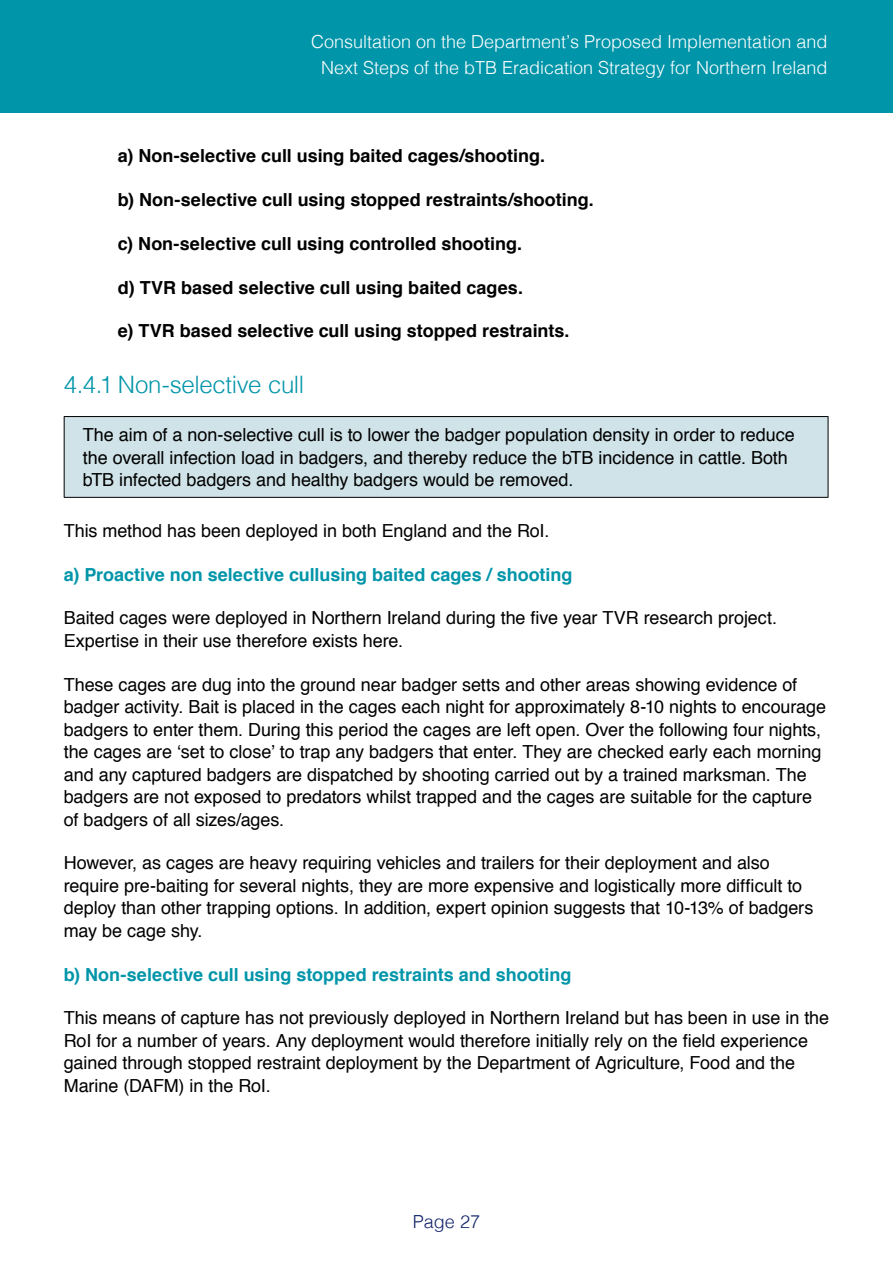
<style>
.page{position:relative;width:893px;height:1263px;background:#fff}
.page>*{position:absolute;margin:0;border:0;box-sizing:border-box;transform-origin:0 0}
._1_2_Sub_Header{font:300 24px "Helvetica";letter-spacing:-.015em;color:#0095a9}
._1_3_Body_Text{font:18px/22.5px "Helvetica";letter-spacing:-.005em;color:#000}
._1_3_Body_Text-2{font:700 18px "Helvetica";color:#000}
.t1{font:300 18px/25.5px "Helvetica";color:#fff;text-align:center}
._1_3_Body_Text-3{font:700 18px "Helvetica";color:#0095a9}
.t2{font:300 18px "Helvetica";color:#112469}
</style>
<div class="page">
<div style="left:0;top:0;width:893px;height:113px;background:#0095a9"></div>
<div style="left:64px;top:417px;width:764px;height:80px;background:#d0e3e8"></div>
<hr style="left:64px;top:416px;width:764px;height:1px;background:#000">
<hr style="left:64px;top:417px;width:1px;height:80px;background:#000">
<hr style="left:828px;top:417px;width:1px;height:80px;background:#000">
<hr style="left:64px;top:497px;width:764px;height:1px;background:#000">
<p class="t1" style="left:311px;top:28px;width:518px">Consultation on the Department’s Proposed Implementation and<br>Next Steps of the bTB Eradication Strategy for Northern Ireland</p>
<p class="_1_3_Body_Text-2" style="left:118px;top:141px;width:426px">a) Non-selective cull using baited cages/shooting.</p>
<p class="_1_3_Body_Text-2" style="left:118px;top:185px;width:475px">b) Non-selective cull using stopped restraints/shooting.</p>
<p class="_1_3_Body_Text-2" style="left:118px;top:229px;width:403px">c) Non-selective cull using controlled shooting.</p>
<p class="_1_3_Body_Text-2" style="left:118px;top:273px;width:404px">d) TVR based selective cull using baited cages.</p>
<p class="_1_3_Body_Text-2" style="left:118px;top:316px;width:451px">e) TVR based selective cull using stopped restraints.</p>
<p class="_1_2_Sub_Header" style="left:64px;top:364px;width:242px">4.4.1 Non-selective cull</p>
<p class="_1_3_Body_Text" style="left:83px;top:423px;width:713px">The aim of a non-selective cull is to lower the badger population density in order to reduce the overall infection load in badgers, and thereby reduce the bTB incidence in cattle. Both bTB infected badgers and healthy badgers would be removed.</p>
<p class="_1_3_Body_Text" style="left:64px;top:519px;width:487px">This method has been deployed in both England and the RoI.</p>
<p class="_1_3_Body_Text-3" style="left:64px;top:560px;width:510px">a) Proactive non selective cullusing baited cages / shooting</p>
<p class="_1_3_Body_Text" style="left:64px;top:606px;width:715px">Baited cages were deployed in Northern Ireland during the five year TVR research project.<br>Expertise in their use therefore exists here.</p>
<p class="_1_3_Body_Text" style="left:64px;top:672px;width:764px">These cages are dug into the ground near badger setts and other areas showing evidence of badger activity. Bait is placed in the cages each night for approximately 8-10 nights to encourage badgers to enter them. During this period the cages are left open. Over the following four nights, the cages are ‘set to close’ to trap any badgers that enter. They are checked early each morning and any captured badgers are dispatched by shooting carried out by a trained marksman. The badgers are not exposed to predators whilst trapped and the cages are suitable for the capture of badgers of all sizes/ages.</p>
<p class="_1_3_Body_Text" style="left:64px;top:851px;width:751px">However, as cages are heavy requiring vehicles and trailers for their deployment and also require pre-baiting for several nights, they are more expensive and logistically more difficult to deploy than other trapping options. In addition, expert opinion suggests that 10-13% of badgers may be cage shy.</p>
<p class="_1_3_Body_Text-3" style="left:64px;top:960px;width:509px">b) Non-selective cull using stopped restraints and shooting</p>
<p class="_1_3_Body_Text" style="left:64px;top:1006px;width:767px">This means of capture has not previously deployed in Northern Ireland but has been in use in the RoI for a number of years. Any deployment would therefore initially rely on the field experience gained through stopped restraint deployment by the Department of Agriculture, Food and the Marine (DAFM) in the RoI.</p>
<p class="t2" style="left:413px;top:1206px;width:69px">Page 27</p>
</div>
